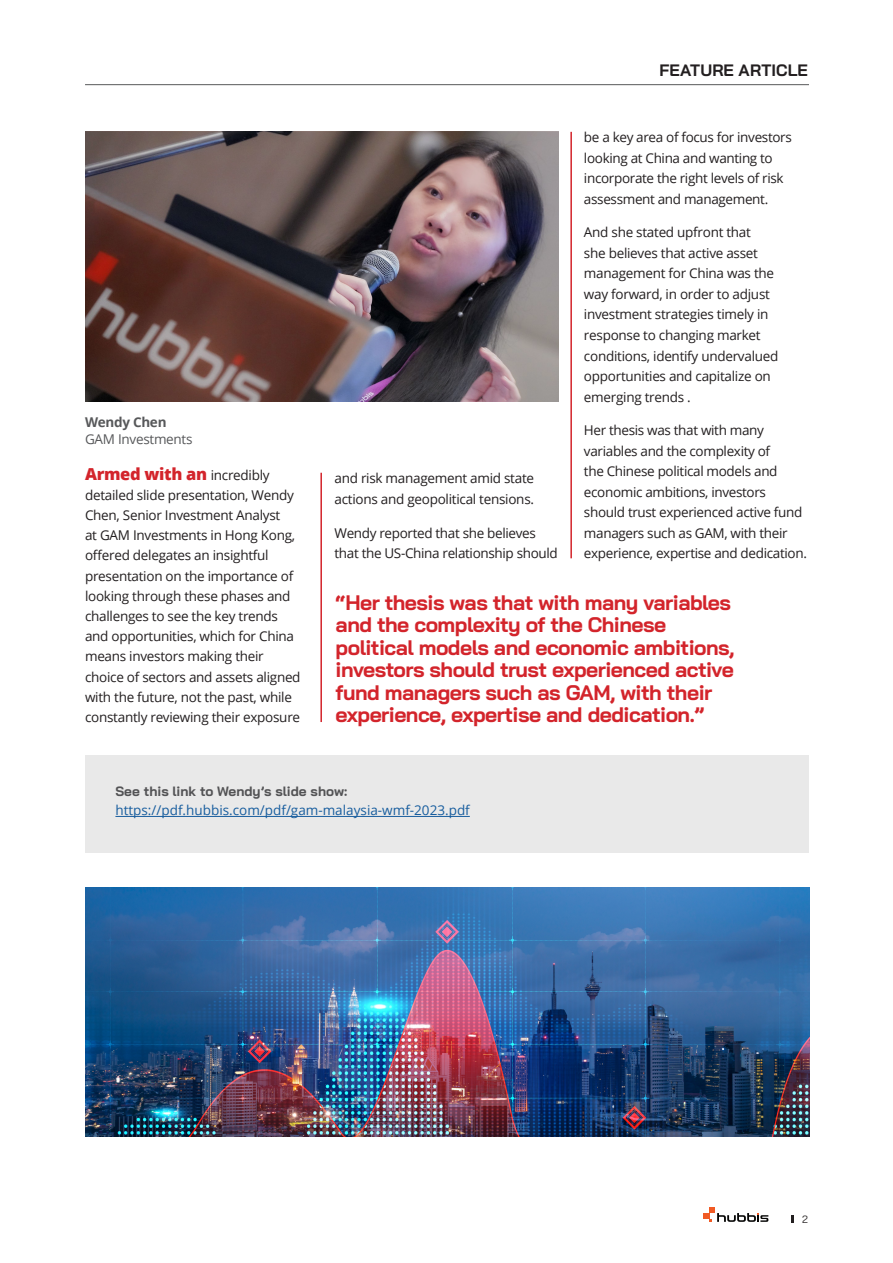
<style>
.page{position:relative;width:893px;height:1263px;background:#fff}
.page>*{position:absolute;margin:0;border:0;box-sizing:border-box;transform-origin:0 0}
.pull_quote{font:700 21px/22.5px "Bai Jamjuree";letter-spacing:-.025em;color:#d3242b}
.content_style_no_hyp{font:800 16.5px "Open Sans";letter-spacing:-.02em;color:#d3242b}
.t1{font:700 16.5px "Bai Jamjuree";letter-spacing:.005em;color:#231f20}
.content_style_no_hyp-2{font:13.5px/20.5px "Open Sans";letter-spacing:-.02em;color:#231f20}
.Name_font{font:13.5px "Open Sans";color:#175d9e}
.Name_font-2{font:700 13.5px "Bai Jamjuree";color:#535355}
.Name_font-3{font:13.5px "Open Sans";letter-spacing:-.02em;color:#57585a}
.Name_font-4{font:700 13.5px "Open Sans";letter-spacing:-.02em;color:#57585a}
.t2{font:10.5px "Bai Jamjuree";color:#231f20}
.s1{font-weight:400;font-size:13.5px;color:#231f20}
</style>
<div class="page">
<svg style="left:703px;top:1207px;width:65px;height:15px"></svg>
<svg style="left:792px;top:1215px;width:2px;height:8px"></svg>
<hr style="left:320px;top:473px;width:2px;height:249px;background:#d3242b">
<img style="left:85px;top:132px;width:473px;height:269px">
<hr style="left:570px;top:132px;width:2px;height:426px;background:#d3242b">
<img style="left:85px;top:887px;width:724px;height:250px">
<div style="left:85px;top:755px;width:724px;height:98px;background:#e9e9e9"></div>
<hr style="left:115px;top:816px;width:355px;height:1px;background:#175d9e">
<hr style="left:85px;top:84px;width:724px;height:1px;background:#57585a">
<p class="Name_font-4" style="left:85px;top:413px;width:83px">Wendy Chen</p>
<p class="Name_font-3" style="left:85px;top:429px;width:109px">GAM Investments</p>
<p class="content_style_no_hyp" style="left:85px;top:461px;width:186px">Armed with an <span class="s1">incredibly</span></p>
<p class="content_style_no_hyp-2" style="left:85px;top:484px;width:217px">detailed slide presentation, Wendy Chen, Senior Investment Analyst<br>at GAM Investments in Hong Kong, offered delegates an insightful presentation on the importance of looking through these phases and challenges to see the key trends and opportunities, which for China means investors making their choice of sectors and assets aligned with the future, not the past, while constantly reviewing their exposure</p>
<p class="content_style_no_hyp-2" style="left:334px;top:467px;width:201px">and risk management amid state actions and geopolitical tensions.</p>
<p class="content_style_no_hyp-2" style="left:334px;top:522px;width:225px">Wendy reported that she believes that the US-China relationship should</p>
<p class="t1" style="left:659px;top:61px;width:150px">FEATURE ARTICLE</p>
<p class="content_style_no_hyp-2" style="left:584px;top:127px;width:209px">be a key area of focus for investors looking at China and wanting to incorporate the right levels of risk assessment and management.</p>
<p class="content_style_no_hyp-2" style="left:584px;top:222px;width:196px">And she stated upfront that<br>she believes that active asset management for China was the way forward, in order to adjust investment strategies timely in response to changing market conditions, identify undervalued opportunities and capitalize on emerging trends .</p>
<p class="content_style_no_hyp-2" style="left:584px;top:419px;width:224px">Her thesis was that with many variables and the complexity of<br>the Chinese political models and economic ambitions, investors should trust experienced active fund managers such as GAM, with their experience, expertise and dedication.</p>
<p class="pull_quote" style="left:336px;top:591px;width:400px">“Her thesis was that with many variables and the complexity of the Chinese political models and economic ambitions, investors should trust experienced active fund managers such as GAM, with their experience, expertise and dedication.”</p>
<p class="Name_font-2" style="left:115px;top:783px;width:233px">See this link to Wendy’s slide show:</p>
<p class="Name_font" style="left:115px;top:801px;width:356px">https://pdf.hubbis.com/pdf/gam-malaysia-wmf-2023.pdf</p>
<p class="t2" style="left:802px;top:1210px;width:7px">2</p>
</div>
